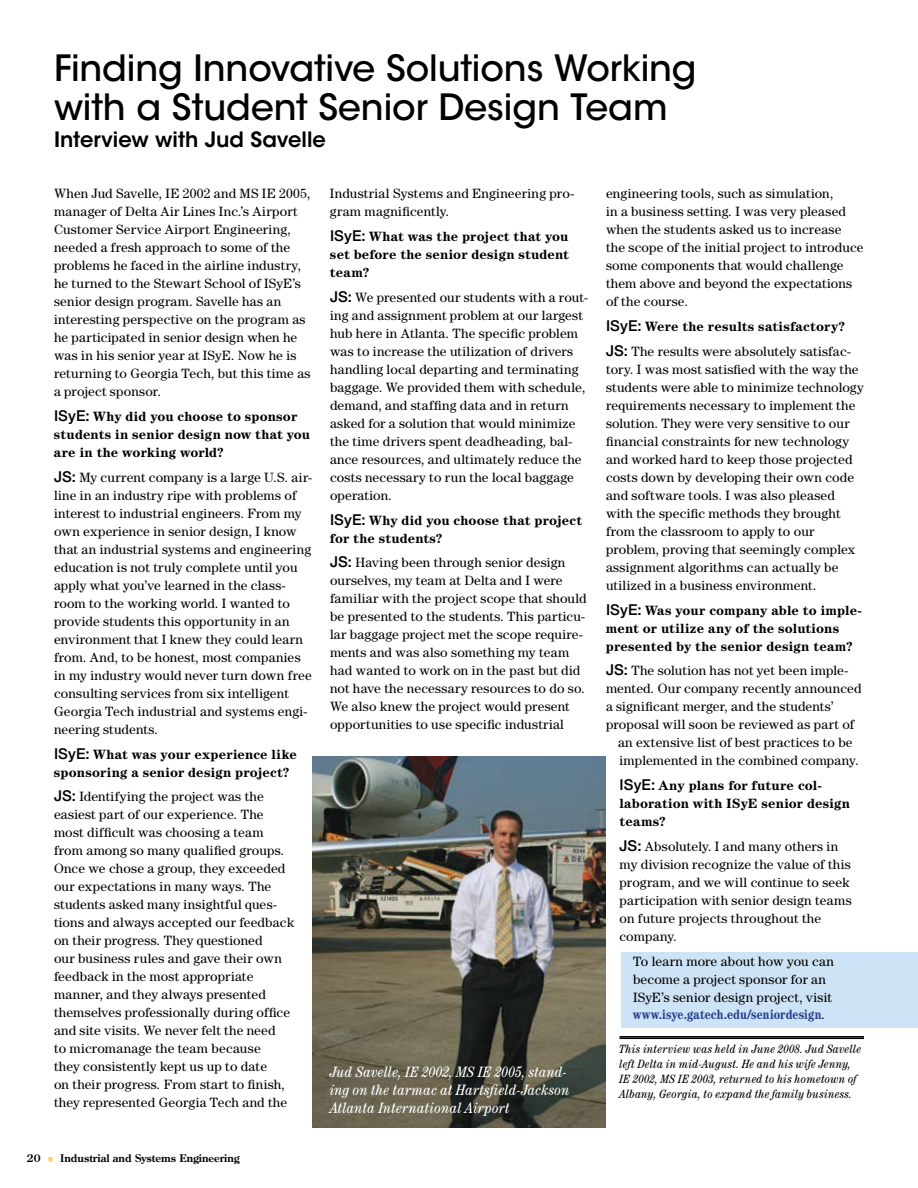
<style>
.page{position:relative;width:918px;height:1188px;background:#fff}
.page>*{position:absolute;margin:0;border:0;box-sizing:border-box;transform-origin:0 0}
.t1{font:500 36px/39px "ITC Avant Garde Std";letter-spacing:-.005em;color:#000}
.t2{font:600 21px "ITC Avant Garde Std";color:#000}
.t3{font:italic condensed 15px/18px "Century Std";letter-spacing:.01em;color:#fff}
.t4{font:13.5px/18px "Century Std";letter-spacing:.01em;color:#000}
.t5{font:700 13.5px/18px "Century Std";letter-spacing:.01em;color:#000}
.t6{font:italic condensed 12px/15px "Century Std";letter-spacing:.02em;color:#000}
.t7{font:700 10.5px "Century Old Style Std";color:#000}
.s1{font-family:"Helvetica Neue LT Std";font-weight:500;font-size:15px}
.s2{color:#ffce79}
.s3{font-weight:700}
.s4{font-weight:700;font-stretch:condensed;color:#25408f}
</style>
<div class="page">
<div style="left:621px;top:952px;width:297px;height:76px;background:#cee3f5"></div>
<hr style="left:620px;top:1036px;width:244px;height:2px;background:#000">
<hr style="left:620px;top:1038px;width:244px;height:1px;background:#000">
<img style="left:312px;top:756px;width:294px;height:372px">
<h1 class="t1" style="left:54px;top:48px;width:644px">Finding Innovative Solutions Working with a Student Senior Design Team</h1>
<h2 class="t2" style="left:54px;top:126px;width:273px">Interview with Jud Savelle</h2>
<p class="t4" style="left:54px;top:184px;width:258px">When Jud Savelle, IE 2002 and MS IE 2005, manager of Delta Air Lines Inc.’s Airport Customer Service Airport Engineering, needed a fresh approach to some of the problems he faced in the airline industry, he turned to the Stewart School of ISyE’s senior design program. Savelle has an interesting perspective on the program as he participated in senior design when he was in his senior year at ISyE. Now he is returning to Georgia Tech, but this time as a project sponsor.</p>
<p class="t5" style="left:54px;top:407px;width:258px"><span class="s1">ISyE:</span> Why did you choose to sponsor students in senior design now that you are in the working world?</p>
<p class="t4" style="left:54px;top:468px;width:259px"><span class="s1">JS:</span> My current company is a large U.S. air&shy;line in an industry ripe with problems of interest to industrial engineers. From my own experience in senior design, I know that an industrial systems and engineering education is not truly complete until you apply what you’ve learned in the class&shy;room to the working world. I wanted to provide students this opportunity in an environment that I knew they could learn from. And, to be honest, most companies in my industry would never turn down free consulting services from six intelligent Georgia Tech industrial and systems engi&shy;neering students.</p>
<p class="t5" style="left:54px;top:745px;width:245px"><span class="s1">ISyE:</span> What was your experience like sponsoring a senior design project?</p>
<p class="t4" style="left:54px;top:787px;width:242px"><span class="s1">JS:</span> Identifying the project was the easiest part of our experience. The most difficult was choosing a team from among so many qualified groups.<br>Once we chose a group, they exceeded our expectations in many ways. The students asked many insightful ques&shy;tions and always accepted our feedback on their progress. They questioned<br>our business rules and gave their own feedback in the most appropriate manner, and they always presented themselves professionally during office and site visits. We never felt the need<br>to micromanage the team because<br>they consistently kept us up to date<br>on their progress. From start to finish, they represented Georgia Tech and the</p>
<p class="t7" style="left:27px;top:1151px;width:214px">20 <span class="s2">■</span> Industrial and Systems Engineering</p>
<p class="t4" style="left:330px;top:184px;width:246px">Industrial Systems and Engineering pro&shy;gram magnificently.</p>
<p class="t5" style="left:330px;top:227px;width:240px;text-align:justify"><span class="s1">ISyE:</span> What was the project that you set before the senior design student team?</p>
<p class="t4" style="left:330px;top:288px;width:259px"><span class="s1">JS:</span> We presented our students with a rout&shy;ing and assignment problem at our largest hub here in Atlanta. The specific problem was to increase the utilization of drivers handling local departing and terminating baggage. We provided them with schedule, demand, and staffing data and in return asked for a solution that would minimize the time drivers spent deadheading, bal&shy;ance resources, and ultimately reduce the costs necessary to run the local baggage operation.</p>
<p class="t5" style="left:330px;top:511px;width:254px"><span class="s1">ISyE:</span> Why did you choose that project for the students?</p>
<p class="t4" style="left:330px;top:553px;width:258px"><span class="s1">JS:</span> Having been through senior design ourselves, my team at Delta and I were familiar with the project scope that should be presented to the students. This particu&shy;lar baggage project met the scope require&shy;ments and was also something my team had wanted to work on in the past but did not have the necessary resources to do so.<br>We also knew the project would present opportunities to use specific industrial</p>
<p class="t3" style="left:330px;top:1063px;width:241px">Jud Savelle, IE 2002, MS IE 2005, stand&shy;ing on the tarmac at Hartsfield-Jackson<br>Atlanta International Airport</p>
<p class="t4" style="left:606px;top:184px;width:259px">engineering tools, such as simulation,<br>in a business setting. I was very pleased when the students asked us to increase the scope of the initial project to introduce some components that would challenge them above and beyond the expectations of the course.</p>
<p class="t4" style="left:606px;top:314px;width:246px;line-height:24.8px"><span class="s1">ISyE:</span> <span class="s3">Were the results satisfactory?<br></span><span class="s1">JS:</span> The results were absolutely satisfac-</p>
<p class="t4" style="left:606px;top:360px;width:259px">tory. I was most satisfied with the way the students were able to minimize technology requirements necessary to implement the solution. They were very sensitive to our financial constraints for new technology and worked hard to keep those projected costs down by developing their own code and software tools. I was also pleased with the specific methods they brought from the classroom to apply to our problem, proving that seemingly complex assignment algorithms can actually be utilized in a business environment.</p>
<p class="t5" style="left:606px;top:601px;width:258px"><span class="s1">ISyE:</span> Was your company able to imple&shy;ment or utilize any of the solutions presented by the senior design team?</p>
<p class="t4" style="left:606px;top:661px;width:244px"><span class="s1">JS:</span> The solution has not yet been imple-</p>
<p class="t4" style="left:606px;top:679px;width:257px">mented. Our company recently announced</p>
<p class="t4" style="left:606px;top:697px;width:229px">a significant merger, and the students’</p>
<p class="t4" style="left:606px;top:715px;width:250px">proposal will soon be reviewed as part of</p>
<p class="t4" style="left:618px;top:733px;width:236px">an extensive list of best practices to be</p>
<p class="t4" style="left:620px;top:751px;width:241px">implemented in the combined company.</p>
<p class="t5" style="left:620px;top:776px;width:232px"><span class="s1">ISyE:</span> Any plans for future col&shy;laboration with ISyE senior design teams?</p>
<p class="t4" style="left:620px;top:837px;width:234px"><span class="s1">JS:</span> Absolutely. I and many others in my division recognize the value of this program, and we will continue to seek participation with senior design teams on future projects throughout the company.</p>
<p class="t4" style="left:633px;top:952px;width:202px">To learn more about how you can become a project sponsor for an ISyE’s senior design project, visit <span class="s4">www.isye.gatech.edu/seniordesign</span>.</p>
<p class="t6" style="left:620px;top:1041px;width:244px">This interview was held in June 2008. Jud Savelle left Delta in mid-August. He and his wife Jenny, IE 2002, MS IE 2003, returned to his hometown of Albany, Georgia, to expand the family business.</p>
</div>
